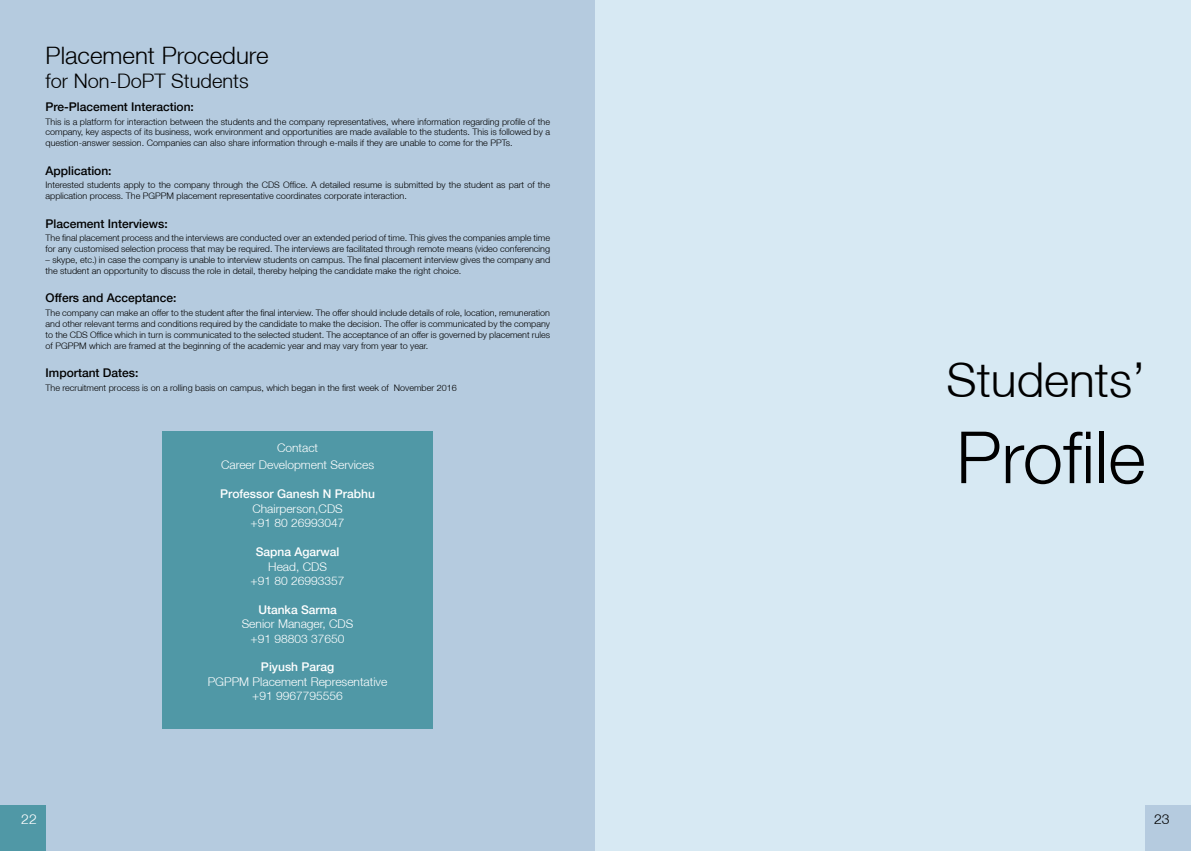
<style>
.page{position:relative;width:1191px;height:851px;background:#fff}
.page>*{position:absolute;margin:0;border:0;box-sizing:border-box;transform-origin:0 0}
.t1{font:300 72px "Helvetica Neue LT";color:#000}
.t2{font:300 48px "Helvetica Neue LT";color:#000}
.t3{font:300 24px "Helvetica Neue LT";color:#000}
.t4{font:300 20px "Helvetica Neue LT";color:#000}
.t5{font:300 14px "Helvetica Neue LT";color:#fff}
.t6{font:300 14px "Helvetica Neue LT";color:#000}
.t7{font:300 12px/14.4px "Helvetica Neue LT";color:#fff;text-align:center}
.t8{font:500 12px "Helvetica Neue LT";color:#000}
.t9{font:500 12px "Helvetica Neue LT";color:#fff}
.t10{font:300 9px/10.8px "Helvetica Neue LT";color:#000}
</style>
<div class="page">
<div style="left:0;top:0;width:595px;height:850px;background:#b5cbdf"></div>
<div style="left:595px;top:0;width:596px;height:850px;background:#d7e9f3"></div>
<div style="left:162px;top:431px;width:271px;height:298px;background:#5098a6"></div>
<div style="left:1145px;top:805px;width:46px;height:45px;background:#b5cbdf"></div>
<div style="left:0;top:805px;width:45px;height:45px;background:#5098a6"></div>
<h3 class="t3" style="left:46px;top:41px;width:224px">Placement Procedure</h3>
<h3 class="t4" style="left:46px;top:69px;width:205px">for Non-DoPT Students</h3>
<h3 class="t8" style="left:46px;top:99px;width:150px">Pre-Placement Interaction:</h3>
<p class="t10" style="left:46px;top:116px;width:506px;text-align:justify">This is a platform for interaction between the students and the company representatives, where information regarding profile of the company, key aspects of its business, work environment and opportunities are made available to the students. This is followed by a question-answer session. Companies can also share information through e-mails if they are unable to come for the PPTs.</p>
<h3 class="t8" style="left:46px;top:163px;width:68px">Application:</h3>
<p class="t10" style="left:46px;top:179px;width:506px">Interested students apply to the company through the CDS Office. A detailed resume is submitted by the student as part of the application process. The PGPPM placement representative coordinates corporate interaction.</p>
<h3 class="t8" style="left:46px;top:216px;width:124px">Placement Interviews:</h3>
<p class="t10" style="left:46px;top:232px;width:506px">The final placement process and the interviews are conducted over an extended period of time. This gives the companies ample time for any customised selection process that may be required. The interviews are facilitated through remote means (video conferencing</p>
<p class="t10" style="left:46px;top:254px;width:506px">– skype, etc.) in case the company is unable to interview students on campus. The final placement interview gives the company and the student an opportunity to discuss the role in detail, thereby helping the candidate make the right choice.</p>
<h3 class="t8" style="left:46px;top:291px;width:132px">Offers and Acceptance:</h3>
<p class="t10" style="left:46px;top:307px;width:506px;text-align:justify">The company can make an offer to the student after the final interview. The offer should include details of role, location, remuneration and other relevant terms and conditions required by the candidate to make the decision. The offer is communicated by the company to the CDS Office which in turn is communicated to the selected student. The acceptance of an offer is governed by placement rules of PGPPM which are framed at the beginning of the academic year and may vary from year to year.</p>
<h3 class="t8" style="left:46px;top:365px;width:94px">Important Dates:</h3>
<p class="t10" style="left:46px;top:382px;width:412px">The recruitment process is on a rolling basis on campus, which began in the first week of November 2016</p>
<h3 class="t7" style="left:221px;top:439px;width:154px;line-height:17.2px">Contact<br>Career Development Services</h3>
<h3 class="t9" style="left:220px;top:487px;width:156px">Professor Ganesh N Prabhu</h3>
<h3 class="t7" style="left:251px;top:501px;width:95px;text-align:left">Chairperson,CDS +91 80 26993047</h3>
<h3 class="t9" style="left:256px;top:544px;width:85px">Sapna Agarwal</h3>
<h3 class="t7" style="left:251px;top:558px;width:95px">Head, CDS<br>+91 80 26993357</h3>
<h3 class="t9" style="left:258px;top:602px;width:80px">Utanka Sarma</h3>
<h3 class="t7" style="left:242px;top:616px;width:112px">Senior Manager, CDS +91 98803 37650</h3>
<h3 class="t9" style="left:261px;top:659px;width:75px">Piyush Parag</h3>
<h3 class="t7" style="left:208px;top:674px;width:181px">PGPPM Placement Representative +91 9967795556</h3>
<h2 class="t2" style="left:946px;top:350px;width:201px">Students’</h2>
<h1 class="t1" style="left:956px;top:413px;width:191px">Profile</h1>
<h3 class="t5" style="left:21px;top:810px;width:17px">22</h3>
<h3 class="t6" style="left:1154px;top:810px;width:17px">23</h3>
</div>
